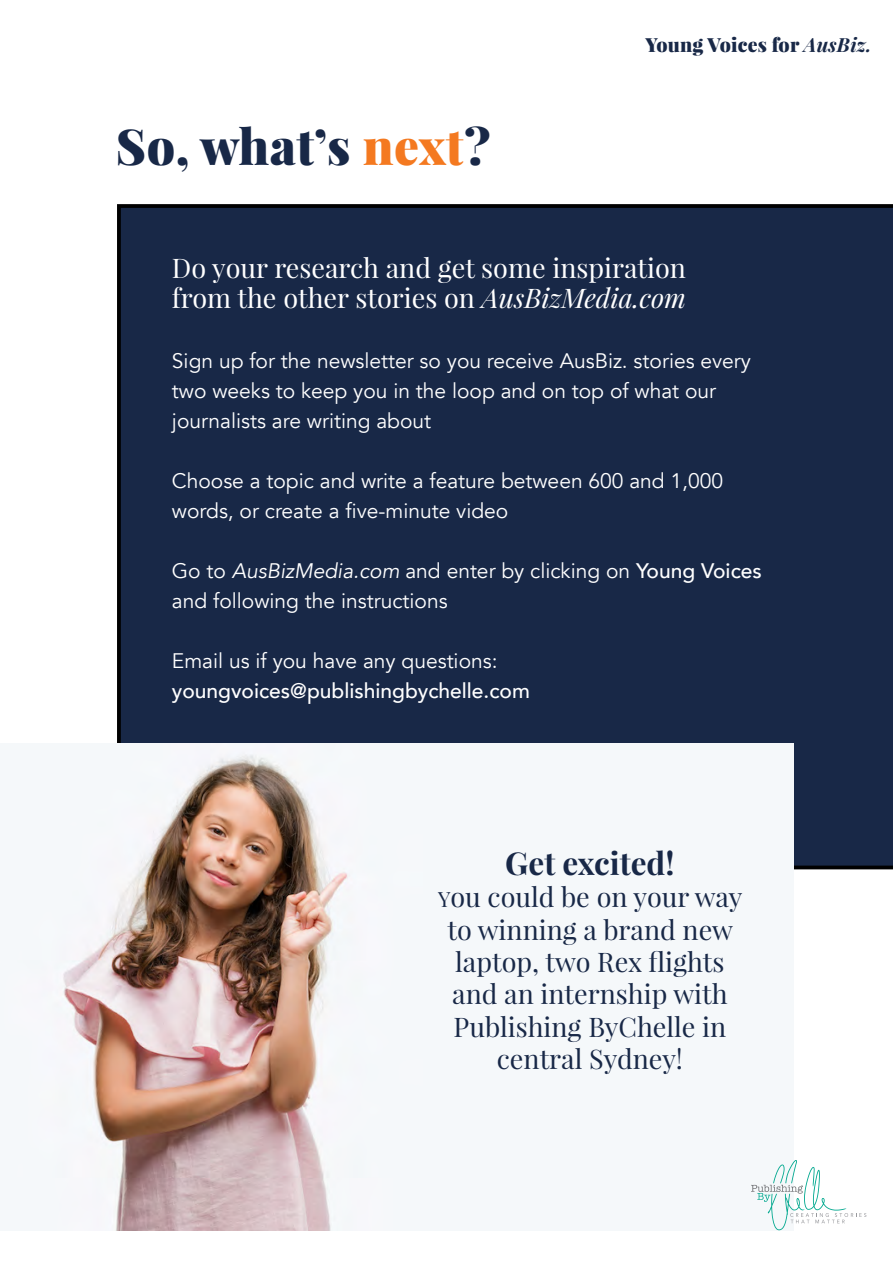
<style>
.page{position:relative;width:893px;height:1263px;background:#fff}
.page>*{position:absolute;margin:0;border:0;box-sizing:border-box;transform-origin:0 0}
.t1{font:900 49.5px "Playfair Display";letter-spacing:.01em;color:#182847}
.t2{font:700 31.5px "Playfair Display";color:#182847}
.t3{font:27px/32.4px "Playfair Display";color:#182847;text-align:center}
.t4{font:27px/30px "Playfair Display";color:#fff}
.t5{font:21px/30px "Avenir";color:#fff}
.t6{font:500 21px "Avenir";color:#fff}
.t7{font:900 19.5px "Playfair Display";letter-spacing:.01em;color:#182847}
.s1{color:#f47920}
.s2{font-weight:700;font-style:italic}
.s3{font-style:italic}
.s4{font-weight:500}
.s5{font-size:21px}
</style>
<div class="page">
<div style="left:117px;top:204px;width:776px;height:665px;background:#182847"></div>
<img style="left:17px;top:743px;width:777px;height:487px">
<svg style="left:751px;top:1160px;width:115px;height:70px"></svg>
<h1 class="t1" style="left:116px;top:115px;width:376px">So, what’s <span class="s1">next</span>?</h1>
<p class="t7" style="left:645px;top:32px;width:228px">Young Voices for <span class="s2">AusBiz.</span></p>
<p class="t4" style="left:172px;top:253px;width:516px">Do your research and get some inspiration from the other stories on <span class="s3">AusBizMedia.com</span></p>
<p class="t5" style="left:172px;top:347px;width:581px">Sign up for the newsletter so you receive AusBiz. stories every two weeks to keep you in the loop and on top of what our journalists are writing about</p>
<p class="t5" style="left:172px;top:467px;width:553px">Choose a topic and write a feature between 600 and 1,000 words, or create a five-minute video</p>
<p class="t5" style="left:172px;top:557px;width:591px">Go to <span class="s3">AusBizMedia.com</span> and enter by clicking on <span class="s4">Young Voices </span>and following the instructions</p>
<p class="t5" style="left:172px;top:647px;width:327px">Email us if you have any questions:</p>
<p class="t6" style="left:172px;top:673px;width:359px">youngvoices@publishingbychelle.com</p>
<h2 class="t2" style="left:505px;top:843px;width:171px">Get excited!</h2>
<p class="t3" style="left:438px;top:881px;width:306px"><span class="s5">Y</span>ou could be on your way to winning a brand new laptop, two Rex flights and an internship with<br>Publishing ByChelle in central Sydney!</p>
</div>
